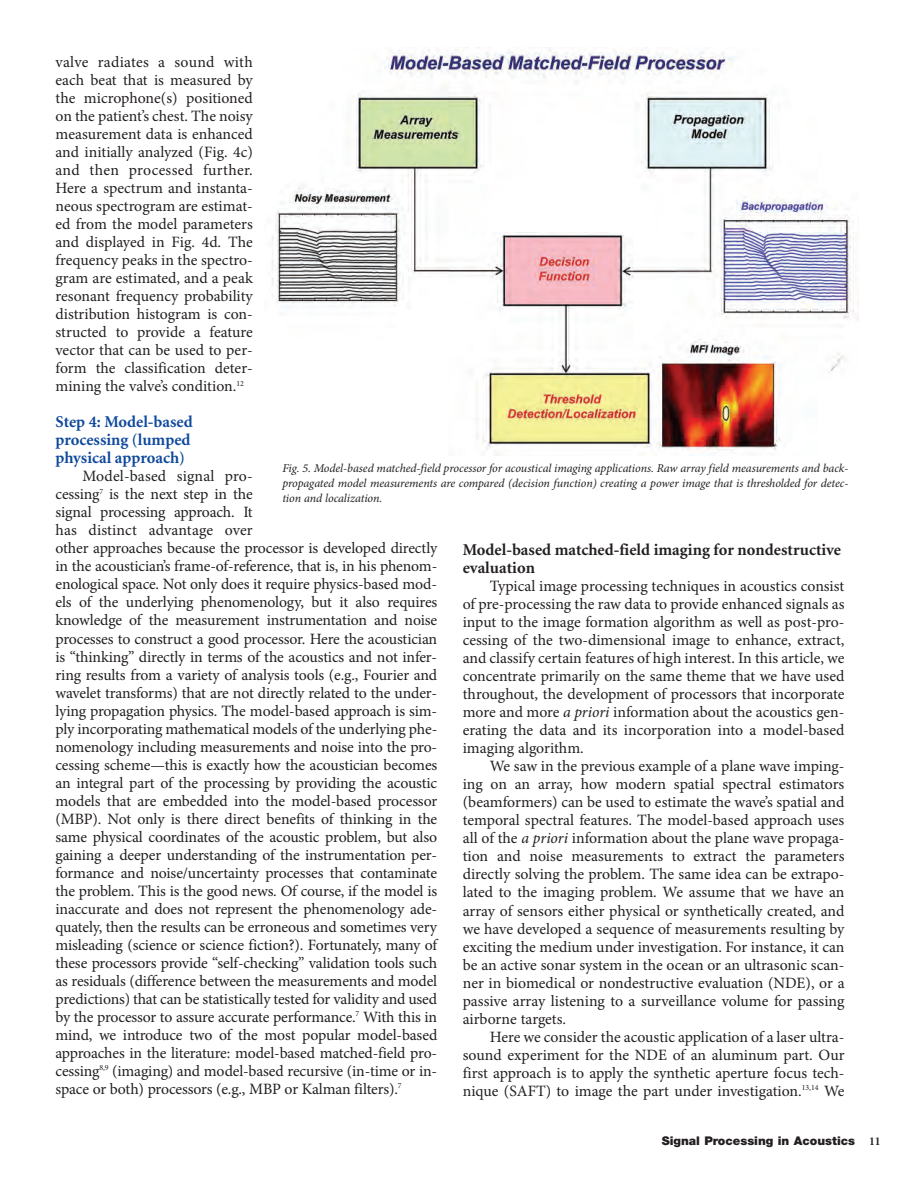
<style>
.page{position:relative;width:918px;height:1189px;background:#fff}
.page>*{position:absolute;margin:0;border:0;box-sizing:border-box;transform-origin:0 0}
.t1{font:700 16.5px/18px "Minion";color:#231f20}
.t2{font:700 16.5px/18px "Minion";color:#0f499d}
.t3{font:15.75px/18px "Minion Pro";letter-spacing:-.01em;color:#231f20;text-align:justify}
.t4{font:italic 12px/15px "Minion Pro";letter-spacing:-.01em;color:#231f20;text-align:justify}
.t5{font:900 12px "Helvetica Neue";color:#231f20}
.s1{font-style:italic}
.s2{font-family:"Minion";font-weight:700}
</style>
<div class="page">
<img style="left:272px;top:48px;width:586px;height:407px">
<p class="t3" style="left:56px;top:54px;width:199px">valve radiates a sound with each beat that is measured by the microphone(s) positioned on the patient’s chest. The noisy measurement data is enhanced and initially analyzed (Fig. 4c) and then processed further.<br>Here a spectrum and instanta&shy;neous spectrogram are estimat&shy;ed from the model parameters and displayed in Fig. 4d. The frequency peaks in the spectro&shy;gram are estimated, and a peak resonant frequency probability distribution histogram is con&shy;structed to provide a feature vector that can be used to per&shy;form the classification deter&shy;mining the valve’s condition.<sup>12</sup></p>
<p class="t2" style="left:56px;top:414px;width:139px">Step 4: Model-based processing (lumped physical approach)</p>
<p class="t3" style="left:55px;top:468px;width:383px;text-align:left;text-indent:27px">Model-based signal pro-<br>cessing<sup>7</sup> is the next step in the<br>signal processing approach. It<br>has distinct advantage over<br>other approaches because the processor is developed directly in the acoustician’s frame-of-reference, that is, in his phenom&shy;enological space. Not only does it require physics-based mod&shy;els of the underlying phenomenology, but it also requires knowledge of the measurement instrumentation and noise processes to construct a good processor. Here the acoustician is “thinking” directly in terms of the acoustics and not infer&shy;ring results from a variety of analysis tools (e.g., Fourier and wavelet transforms) that are not directly related to the under&shy;lying propagation physics. The model-based approach is sim&shy;ply incorporating mathematical models of the underlying phe&shy;nomenology including measurements and noise into the pro&shy;cessing scheme—this is exactly how the acoustician becomes an integral part of the processing by providing the acoustic models that are embedded into the model-based processor (MBP). Not only is there direct benefits of thinking in the same physical coordinates of the acoustic problem, but also gaining a deeper understanding of the instrumentation per&shy;formance and noise/uncertainty processes that contaminate the problem. This is the good news. Of course, if the model is inaccurate and does not represent the phenomenology ade&shy;quately, then the results can be erroneous and sometimes very misleading (science or science fiction?). Fortunately, many of these processors provide “self-checking” validation tools such as residuals (difference between the measurements and model predictions) that can be statistically tested for validity and used by the processor to assure accurate performance.<sup>7</sup> With this in mind, we introduce two of the most popular model-based approaches in the literature: model-based matched-field pro&shy;cessing<sup>8,9</sup> (imaging) and model-based recursive (in-time or in&shy;space or both) processors (e.g., MBP or Kalman filters).<sup>7</sup></p>
<p class="t4" style="left:282px;top:461px;width:568px">Fig. 5. Model-based matched-field processor for acoustical imaging applications. Raw array field measurements and back&shy;propagated model measurements are compared (decision function) creating a power image that is thresholded for detec&shy;tion and localization.</p>
<p class="t1" style="left:463px;top:542px;width:380px">Model-based matched-field imaging for nondestructive evaluation</p>
<p class="t3" style="left:463px;top:578px;width:383px;text-indent:27px">Typical image processing techniques in acoustics consist of pre-processing the raw data to provide enhanced signals as input to the image formation algorithm as well as post-pro&shy;cessing of the two-dimensional image to enhance, extract, and classify certain features of high interest. In this article, we concentrate primarily on the same theme that we have used throughout, the development of processors that incorporate more and more <span class="s1">a priori</span> information about the acoustics gen&shy;erating the data and its incorporation into a model-based imaging algorithm.</p>
<p class="t3" style="left:463px;top:758px;width:383px;text-indent:27px">We saw in the previous example of a plane wave imping&shy;ing on an array, how modern spatial spectral estimators (beamformers) can be used to estimate the wave’s spatial and temporal spectral features. The model-based approach uses all of the <span class="s1">a priori</span> information about the plane wave propaga&shy;tion and noise measurements to extract the parameters directly solving the problem. The same idea can be extrapo&shy;lated to the imaging problem. We assume that we have an array of sensors either physical or synthetically created, and we have developed a sequence of measurements resulting by exciting the medium under investigation. For instance, it can be an active sonar system in the ocean or an ultrasonic scan&shy;ner in biomedical or nondestructive evaluation (NDE), or a passive array listening to a surveillance volume for passing airborne targets.</p>
<p class="t3" style="left:463px;top:1028px;width:383px;text-indent:27px">Here we consider the acoustic application of a laser ultra&shy;sound experiment for the NDE of an aluminum part. Our first approach is to apply the synthetic aperture focus tech&shy;nique (SAFT) to image the part under investigation.<sup>13,14</sup> We</p>
<p class="t5" style="left:662px;top:1136px;width:221px">Signal Processing in Acoustics <span class="s2">11</span></p>
</div>
